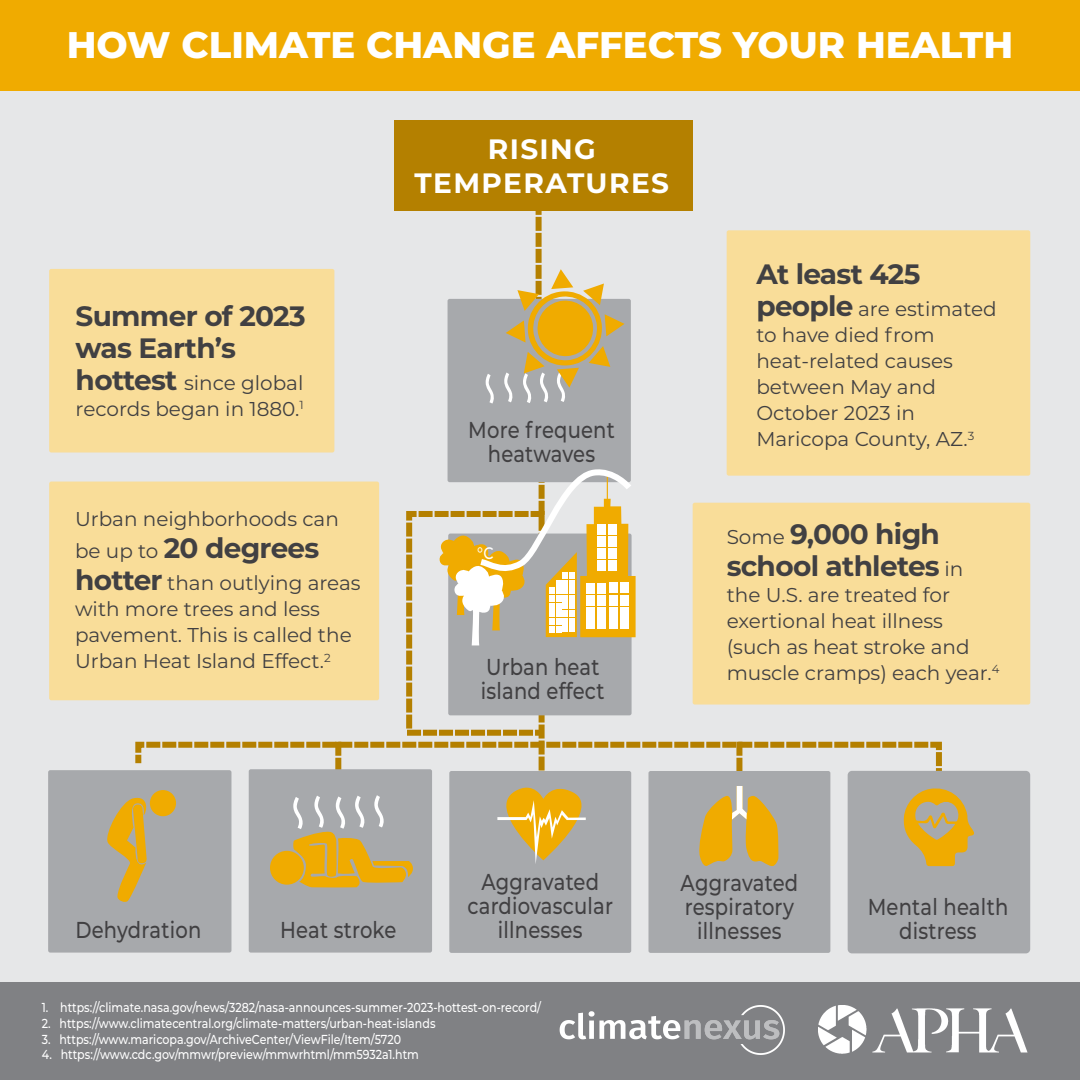
<style>
.page{position:relative;width:1080px;height:1080px;background:#e6e7e8}
.page>*{position:absolute;margin:0;border:0;box-sizing:border-box;transform-origin:0 0}
.t1{font:800 37px "Montserrat";color:#fff}
.t2{font:700 28px/32px "Montserrat";letter-spacing:-.025em;color:#414042}
.t3{font:700 28px/33.6px "Montserrat";letter-spacing:.05em;color:#fff;text-align:center}
.t4{font:500 23px/24px "Montserrat";letter-spacing:.01em;color:#414042;text-align:center;scale:.85 1}
.t5{font:20px/26px "Montserrat";color:#414042}
.t6{font:500 16.7px "Montserrat";color:#fff;scale:.85 1}
.t7{font:500 13px "Montserrat";color:#fff;scale:.85 1}
.s1{font-weight:700;font-size:28px}
.s2{font-weight:400;font-size:20px}
</style>
<div class="page">
<div style="left:0;top:0;width:1080px;height:91px;background:#f0ab00"></div>
<div style="left:449px;top:771px;width:182px;height:182px;background:#a7a9ac;border-radius:2px"></div>
<div style="left:394px;top:120px;width:299px;height:91px;background:#b48000"></div>
<div style="left:448px;top:299px;width:183px;height:183px;background:#a7a9ac;border-radius:2px"></div>
<div style="left:648px;top:771px;width:182px;height:182px;background:#a7a9ac;border-radius:2px"></div>
<div style="left:48px;top:770px;width:183px;height:183px;background:#a7a9ac;border-radius:2px"></div>
<div style="left:249px;top:769px;width:183px;height:184px;background:#a7a9ac;border-radius:2px"></div>
<div style="left:49px;top:269px;width:285px;height:184px;background:#f9dd99;border-radius:2px"></div>
<div style="left:693px;top:503px;width:337px;height:202px;background:#f9dd99;border-radius:2px"></div>
<div style="left:727px;top:230px;width:303px;height:246px;background:#f9dd99;border-radius:2px"></div>
<div style="left:49px;top:482px;width:330px;height:218px;background:#f9dd99;border-radius:2px"></div>
<div style="left:848px;top:771px;width:182px;height:182px;background:#a7a9ac;border-radius:4px"></div>
<svg style="left:104px;top:463px;width:871px;height:441px"></svg>
<div style="left:0;top:982px;width:1080px;height:98px;background:#808184"></div>
<img style="left:819px;top:1005px;width:209px;height:49px">
<svg style="left:486px;top:374px;width:8px;height:30px"></svg>
<svg style="left:504px;top:211px;width:121px;height:192px"></svg>
<img style="left:559px;top:1006px;width:226px;height:48px">
<h1 class="t1" style="left:67px;top:18px;width:948px">HOW CLIMATE CHANGE AFFECTS YOUR HEALTH</h1>
<h2 class="t2" style="left:76px;top:298px;width:232px">Summer of 2023 was Earth’s</h2>
<p class="t5" style="left:76px;top:369px;width:230px"><span class="s1">hottest</span> since global records began in 1880.<sup>1</sup></p>
<p class="t5" style="left:75px;top:505px;width:265px">Urban neighborhoods can</p>
<h2 class="t2" style="left:75px;top:531px;width:246px"><span class="s2">be up to</span> 20 degrees</h2>
<p class="t5" style="left:75px;top:569px;width:287px"><span class="s1">hotter</span> than outlying areas with more trees and less pavement. This is called the<br>Urban Heat Island Effect.<sup>2</sup></p>
<h2 class="t3" style="left:415px;top:131px;width:256px">RISING<br>TEMPERATURES</h2>
<p class="t4" style="left:468px;top:417px;width:174px">More frequent heatwaves</p>
<p class="t6" style="left:477px;top:542px;width:21px">°C</p>
<p class="t4" style="left:481px;top:654px;width:147px;text-align:left">Urban heat island effect</p>
<h2 class="t2" style="left:756px;top:257px;width:166px">At least 425</h2>
<p class="t5" style="left:756px;top:296px;width:242px"><span class="s1">people</span> are estimated to have died from heat-related causes between May and<br>October 2023 in<br>Maricopa County, AZ.<sup>3</sup></p>
<h2 class="t2" style="left:727px;top:516px;width:238px"><span class="s2">Some</span> 9,000 high school athletes <span class="s2">in</span></h2>
<p class="t5" style="left:727px;top:581px;width:274px">the U.S. are treated for exertional heat illness (such as heat stroke and muscle cramps) each year.<sup>4</sup></p>
<p class="t4" style="left:467px;top:869px;width:173px">Aggravated cardiovascular illnesses</p>
<p class="t4" style="left:681px;top:870px;width:140px;text-align:left">Aggravated respiratory</p>
<p class="t4" style="left:75px;top:917px;width:150px">Dehydration</p>
<p class="t4" style="left:280px;top:917px;width:138px">Heat stroke</p>
<p class="t4" style="left:697px;top:918px;width:101px">illnesses</p>
<p class="t7" style="left:42px;top:999px;width:589px">1. https://climate.nasa.gov/news/3282/nasa-announces-summer-2023-hottest-on-record/</p>
<p class="t7" style="left:42px;top:1014px;width:465px">2. https://www.climatecentral.org/climate-matters/urban-heat-islands</p>
<p class="t7" style="left:42px;top:1030px;width:424px">3. https://www.maricopa.gov/ArchiveCenter/ViewFile/Item/5720</p>
<p class="t7" style="left:42px;top:1046px;width:445px">4. https://www.cdc.gov/mmwr/preview/mmwrhtml/mm5932a1.htm</p>
<p class="t4" style="left:868px;top:894px;width:167px">Mental health distress</p>
</div>
